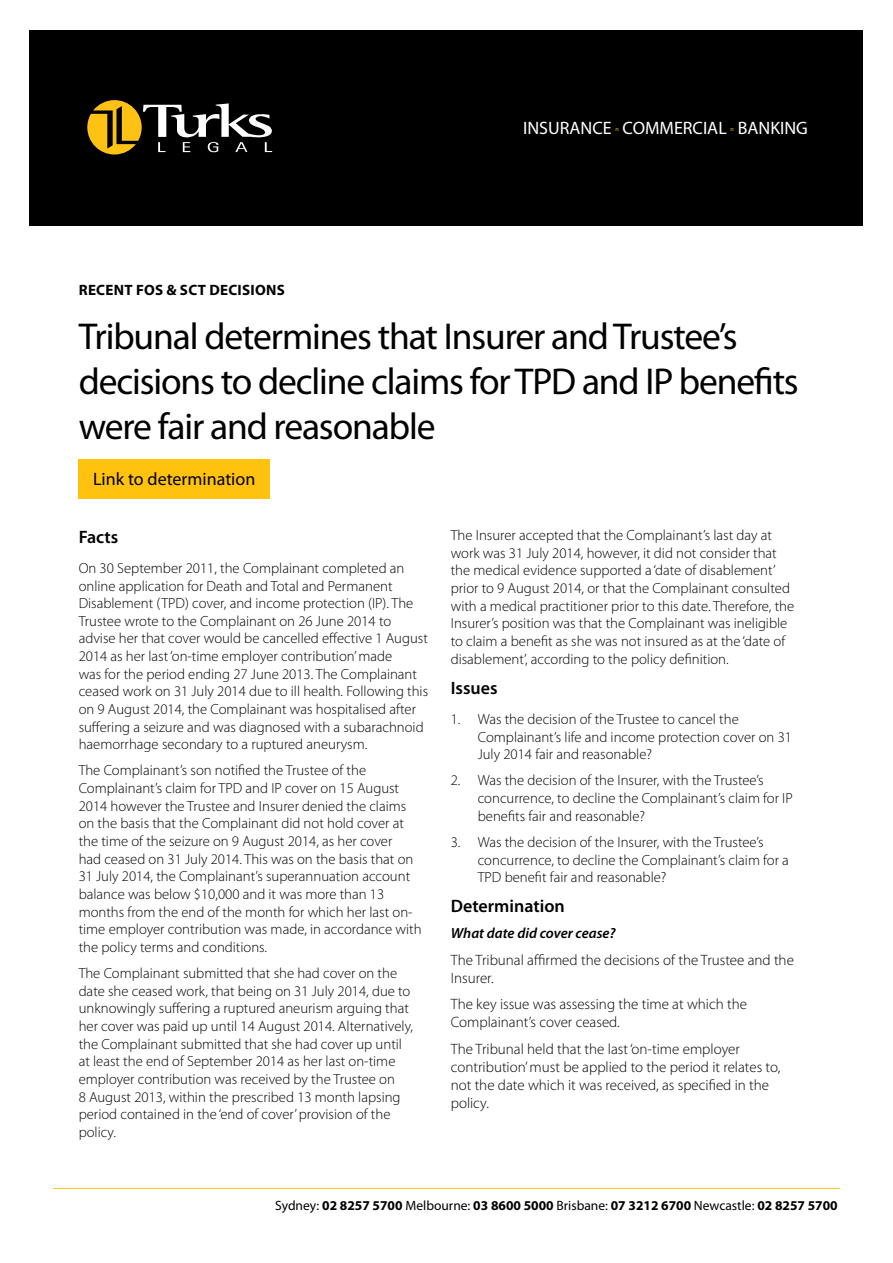
<style>
.page{position:relative;width:893px;height:1263px;background:#fff}
.page>*{position:absolute;margin:0;border:0;box-sizing:border-box;transform-origin:0 0}
.t1{font:37.5px/45px "Myriad Pro";letter-spacing:-.03em;color:#000101}
.t2{font:18px "Myriad Pro";color:#fff}
.t3{font:600 18px "Myriad Pro";color:#000}
.t4{font:18px "Myriad Pro";color:#000}
.t5{font:300 15px/18px "Myriad Pro";color:#000}
.t6{font:700 15px "Myriad Pro";letter-spacing:.02em;color:#000}
.t7{font:300 14.7px/17.7px "Myriad Pro";color:#000}
.t8{font:italic 600 14.7px "Myriad Pro";color:#000}
.t9{font:700 13.5px "Myriad Pro";color:#000}
.t10{font:6px "Myriad Pro";color:#ffc20e}
.s1{font-weight:400}
</style>
<div class="page">
<div style="left:30px;top:30px;width:833px;height:195px;background:#000"></div>
<svg style="left:87px;top:100px;width:186px;height:54px"></svg>
<hr style="left:53px;top:1188px;width:787px;height:1px;background:#ffc20e">
<div style="left:79px;top:459px;width:191px;height:39px;background:#ffc20e"></div>
<p class="t2" style="left:523px;top:118px;width:90px">INSURANCE</p>
<p class="t10" style="left:615px;top:125px;width:5px">n</p>
<p class="t2" style="left:623px;top:118px;width:106px">COMMERCIAL</p>
<p class="t10" style="left:731px;top:125px;width:5px">n</p>
<p class="t2" style="left:738px;top:118px;width:72px">BANKING</p>
<p class="t6" style="left:79px;top:281px;width:208px">RECENT FOS &amp; SCT DECISIONS</p>
<h1 class="t1" style="left:79px;top:315px;width:722px">Tribunal determines that Insurer and Trustee’s decisions to decline claims for TPD and IP benefits were fair and reasonable</h1>
<p class="t4" style="left:93px;top:470px;width:164px">Link to determination</p>
<p class="t3" style="left:79px;top:525px;width:41px">Facts</p>
<p class="t7" style="left:79px;top:559px;width:351px">On 30 September 2011, the Complainant completed an online application for Death and Total and Permanent Disablement (TPD) cover, and income protection (IP). The Trustee wrote to the Complainant on 26 June 2014 to advise her that cover would be cancelled effective 1 August 2014 as her last ‘on-time employer contribution’ made<br>was for the period ending 27 June 2013. The Complainant ceased work on 31 July 2014 due to ill health. Following this on 9 August 2014, the Complainant was hospitalised after suffering a seizure and was diagnosed with a subarachnoid haemorrhage secondary to a ruptured aneurysm.</p>
<p class="t7" style="left:79px;top:762px;width:344px">The Complainant’s son notified the Trustee of the Complainant’s claim for TPD and IP cover on 15 August 2014 however the Trustee and Insurer denied the claims on the basis that the Complainant did not hold cover at the time of the seizure on 9 August 2014, as her cover<br>had ceased on 31 July 2014. This was on the basis that on 31 July 2014, the Complainant’s superannuation account balance was below $10,000 and it was more than 13 months from the end of the month for which her last on&shy;time employer contribution was made, in accordance with the policy terms and conditions.</p>
<p class="t7" style="left:79px;top:964px;width:336px">The Complainant submitted that she had cover on the date she ceased work, that being on 31 July 2014, due to unknowingly suffering a ruptured aneurism arguing that her cover was paid up until 14 August 2014. Alternatively, the Complainant submitted that she had cover up until at least the end of September 2014 as her last on-time employer contribution was received by the Trustee on<br>8 August 2013, within the prescribed 13 month lapsing period contained in the ‘end of cover’ provision of the policy.</p>
<p class="t7" style="left:451px;top:526px;width:345px">The Insurer accepted that the Complainant’s last day at work was 31 July 2014, however, it did not consider that the medical evidence supported a ‘date of disablement’ prior to 9 August 2014, or that the Complainant consulted with a medical practitioner prior to this date. Therefore, the Insurer’s position was that the Complainant was ineligible to claim a benefit as she was not insured as at the ‘date of disablement’, according to the policy definition.</p>
<p class="t3" style="left:451px;top:676px;width:48px">Issues</p>
<p class="t7" style="left:478px;top:710px;width:316px;text-indent:-27px">1. Was the decision of the Trustee to cancel the<br>Complainant’s life and income protection cover on 31<br>July 2014 fair and reasonable?</p>
<p class="t7" style="left:478px;top:771px;width:316px;text-indent:-27px">2. Was the decision of the Insurer, with the Trustee’s concurrence, to decline the Complainant’s claim for IP benefits fair and reasonable?</p>
<p class="t7" style="left:478px;top:833px;width:313px;text-indent:-27px">3. Was the decision of the Insurer, with the Trustee’s concurrence, to decline the Complainant’s claim for a<br>TPD benefit fair and reasonable?</p>
<p class="t3" style="left:451px;top:895px;width:116px">Determination</p>
<p class="t8" style="left:451px;top:924px;width:166px">What date did cover cease?</p>
<p class="t5" style="left:451px;top:951px;width:345px">The Tribunal affirmed the decisions of the Trustee and the<br>Insurer.</p>
<p class="t5" style="left:451px;top:995px;width:298px">The key issue was assessing the time at which the<br>Complainant’s cover ceased.</p>
<p class="t5" style="left:451px;top:1040px;width:331px">The Tribunal held that the last ‘on-time employer contribution’ must be applied to the period it relates to, not the date which it was received, as specified in the policy.</p>
<p class="t9" style="left:275px;top:1196px;width:564px"><span class="s1">Sydney:</span> 02 8257 5700 <span class="s1">Melbourne:</span> 03 8600 5000 <span class="s1">Brisbane:</span> 07 3212 6700 <span class="s1">Newcastle:</span> 02 8257 5700</p>
</div>
